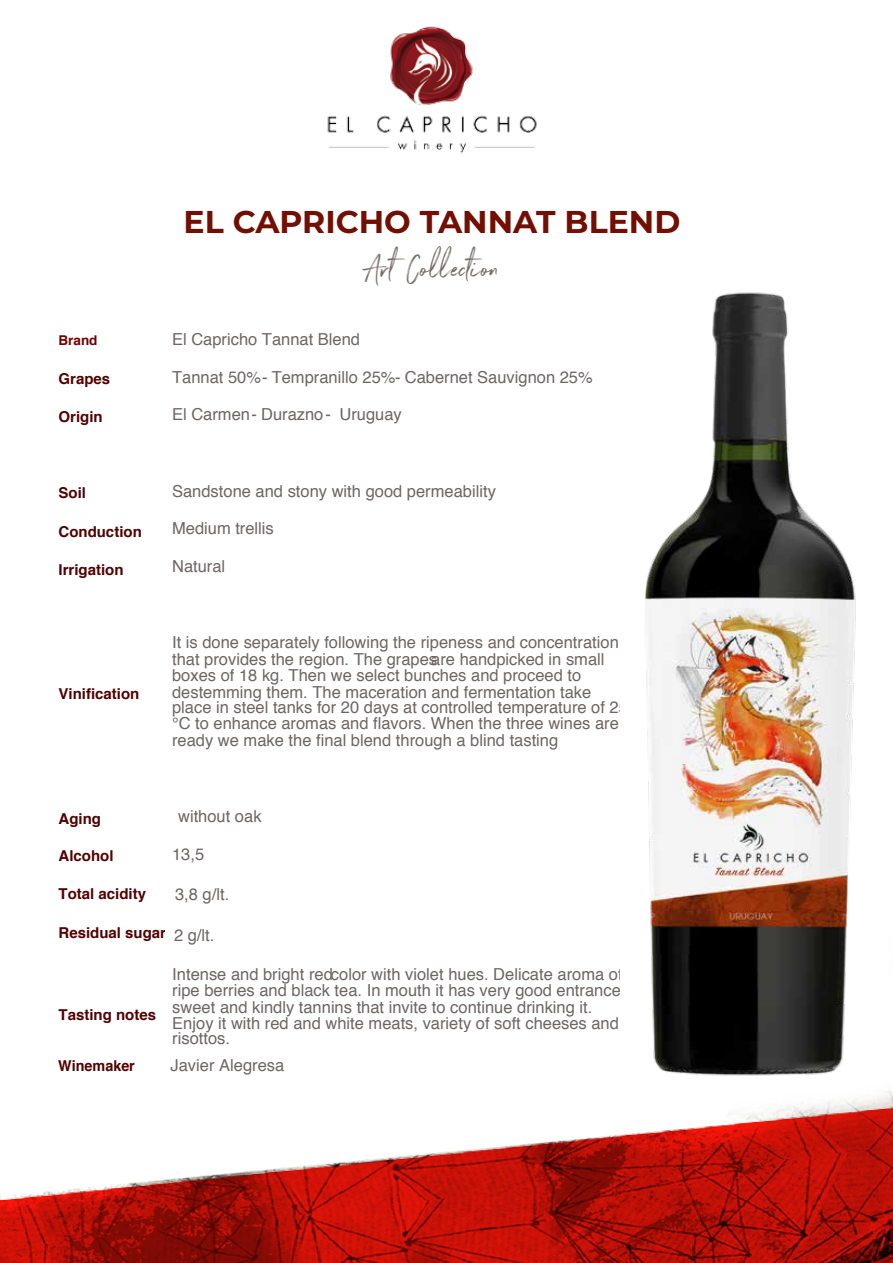
<style>
.page{position:relative;width:893px;height:1263px;background:#fff}
.page>*{position:absolute;margin:0;border:0;box-sizing:border-box;transform-origin:0 0}
.t1{font:36px "Northwell";color:#766e6a}
.t2{font:700 31.5px "Montserrat";color:#730e02}
.t3{font:16.5px/16.5px "Helvetica";color:#6c6665}
.t4{font:700 15px "Helvetica";color:#530001}
.t5{font:700 15px "Helvetica";color:#530001;scale:.96 1}
.t6{font:700 13.5px "Helvetica";color:#710001}
.s1{font-weight:400;font-size:16.5px;color:#6c6665}
</style>
<div class="page">
<img style="left:0;top:1097px;width:893px;height:166px">
<img style="left:327px;top:26px;width:210px;height:128px">
<img style="left:645px;top:292px;width:211px;height:784px">
<h2 class="t2" style="left:184px;top:199px;width:498px">EL CAPRICHO TANNAT BLEND</h2>
<h1 class="t1" style="left:365px;top:243px;width:136px">Art Collection</h1>
<p class="t6" style="left:58px;top:329px;width:41px">Brand</p>
<p class="t3" style="left:172px;top:331px;width:190px">El Capricho Tannat Blend</p>
<p class="t4" style="left:58px;top:367px;width:53px">Grapes</p>
<p class="t3" style="left:172px;top:369px;width:422px">Tannat 50% - Tempranillo 25% - Cabernet Sauvignon 25%</p>
<p class="t4" style="left:58px;top:404px;width:46px">Origin</p>
<p class="t3" style="left:172px;top:406px;width:231px">El Carmen - Durazno - Uruguay</p>
<p class="t4" style="left:58px;top:481px;width:29px">Soil</p>
<p class="t3" style="left:172px;top:483px;width:325px">Sandstone and stony with good permeability</p>
<p class="t4" style="left:58px;top:520px;width:85px">Conduction</p>
<p class="t3" style="left:172px;top:520px;width:103px">Medium trellis</p>
<p class="t4" style="left:58px;top:557px;width:67px">Irrigation</p>
<p class="t3" style="left:172px;top:558px;width:55px">Natural</p>
<p class="t4" style="left:58px;top:682px;width:82px">Vinification</p>
<p class="t3" style="left:172px;top:634px;width:448px">It is done separately following the ripeness and concentration that provides the region. The grapes are handpicked in small boxes of 18 kg. Then we select bunches and proceed to destemming them. The maceration and fermentation take</p>
<p class="t3" style="left:172px;top:699px;width:457px">place in steel tanks for 20 days at controlled temperature of 25 °C to enhance aromas and flavors. When the three wines are ready we make the final blend through a blind tasting</p>
<p class="t4" style="left:58px;top:806px;width:44px">Aging</p>
<p class="t3" style="left:178px;top:808px;width:85px">without oak</p>
<p class="t4" style="left:58px;top:844px;width:57px">Alcohol</p>
<p class="t3" style="left:172px;top:846px;width:34px">13,5</p>
<p class="t4" style="left:58px;top:881px;width:89px">Total acidity</p>
<p class="t3" style="left:175px;top:886px;width:56px">3,8 g/lt.</p>
<p class="t4" style="left:58px;top:920px;width:157px">Residual sugar <span class="s1">2 g/lt.</span></p>
<p class="t4" style="left:58px;top:1003px;width:99px">Tasting notes</p>
<p class="t3" style="left:172px;top:966px;width:455px">Intense and bright red color with violet hues. Delicate aroma of ripe berries and black tea. In mouth it has very good entrance, sweet and kindly tannins that invite to continue drinking it.<br>Enjoy it with red and white meats, variety of soft cheeses and</p>
<p class="t3" style="left:172px;top:1030px;width:59px">risottos.</p>
<p class="t5" style="left:58px;top:1054px;width:81px">Winemaker</p>
<p class="t3" style="left:171px;top:1057px;width:115px">Javier Alegresa</p>
</div>
